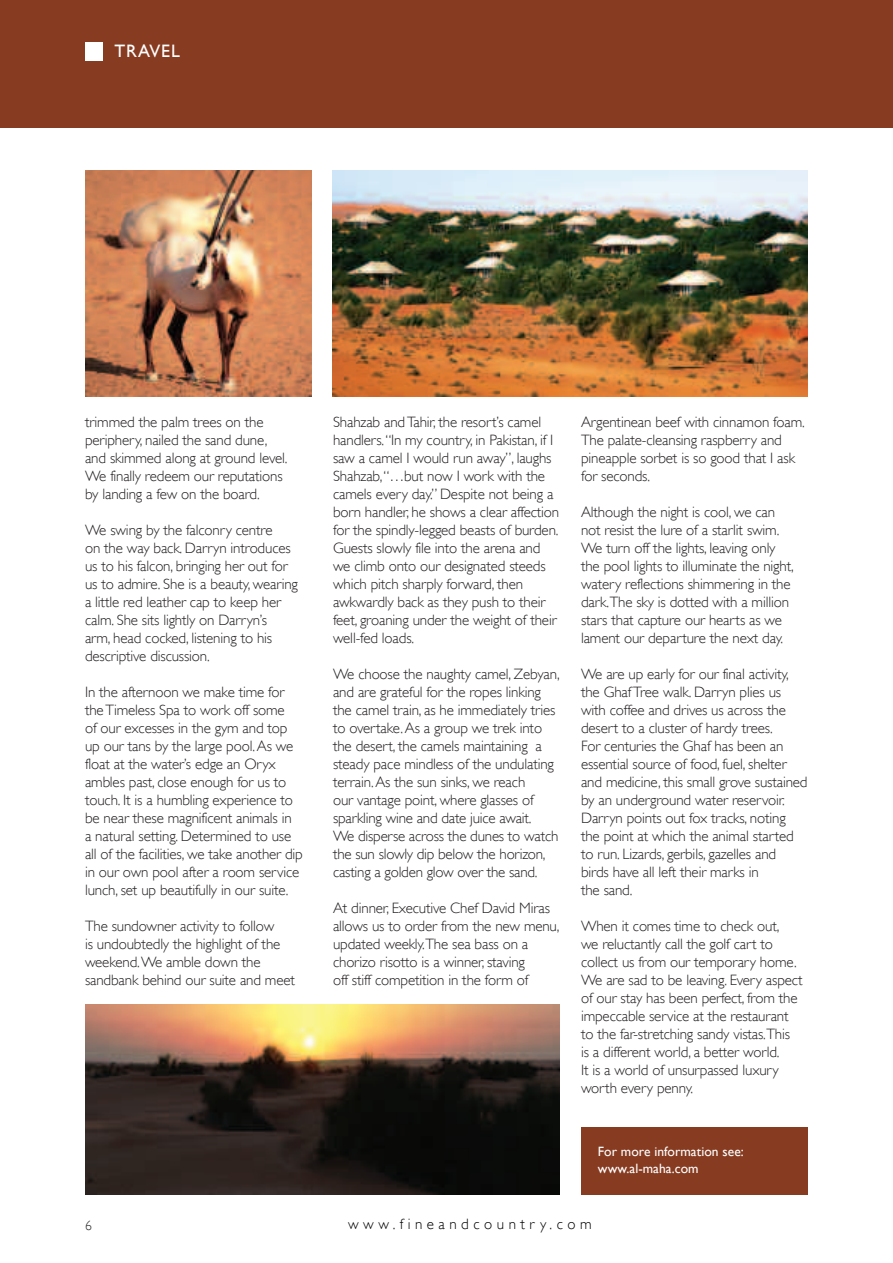
<style>
.page{position:relative;width:893px;height:1263px;background:#fff}
.page>*{position:absolute;margin:0;border:0;box-sizing:border-box;transform-origin:0 0}
.t1{font:18px "Gill Sans";letter-spacing:.05em;color:#fff}
.t2{font:300 15px/18px "Gill Sans";letter-spacing:-.01em;color:#231f20}
.t3{font:300 15px "Gill Sans";letter-spacing:.3em;color:#000}
.t4{font:13.5px/16.5px "Gill Sans";letter-spacing:.005em;color:#fff}
.t5{font:300 13.5px "Gill Sans";color:#231f20}
</style>
<div class="page">
<div style="left:0;top:0;width:893px;height:128px;background:#873c22"></div>
<div style="left:85px;top:43px;width:17px;height:18px;background:#fff"></div>
<img style="left:333px;top:170px;width:475px;height:226px">
<div style="left:581px;top:1127px;width:227px;height:67px;background:#873c22"></div>
<img style="left:85px;top:1004px;width:475px;height:190px">
<img style="left:85px;top:170px;width:226px;height:226px">
<p class="t1" style="left:115px;top:41px;width:67px">traveL</p>
<p class="t2" style="left:85px;top:413px;width:204px">trimmed the palm trees on the periphery, nailed the sand dune, and skimmed along at ground level.<br>We finally redeem our reputations by landing a few on the board.</p>
<p class="t2" style="left:85px;top:521px;width:214px">We swing by the falconry centre<br>on the way back. Darryn introduces us to his falcon, bringing her out for us to admire. She is a beauty, wearing a little red leather cap to keep her calm. She sits lightly on Darryn’s<br>arm, head cocked, listening to his descriptive discussion.</p>
<p class="t2" style="left:85px;top:683px;width:219px">In the afternoon we make time for theTimeless Spa to work off some<br>of our excesses in the gym and top up our tans by the large pool.As we float at the water’s edge an Oryx ambles past, close enough for us to touch. It is a humbling experience to be near these magnificent animals in<br>a natural setting. Determined to use all of the facilities, we take another dip in our own pool after a room service lunch, set up beautifully in our suite.</p>
<p class="t2" style="left:85px;top:917px;width:211px">The sundowner activity to follow<br>is undoubtedly the highlight of the weekend.We amble down the sandbank behind our suite and meet</p>
<p class="t2" style="left:333px;top:413px;width:228px">Shahzab andTahir, the resort’s camel handlers.“In my country, in Pakistan, if I saw a camel I would run away”, laughs Shahzab,“…but now I work with the camels every day.” Despite not being a born handler, he shows a clear affection for the spindly-legged beasts of burden.<br>Guests slowly file into the arena and we climb onto our designated steeds which pitch sharply forward, then awkwardly back as they push to their feet, groaning under the weight of their well-fed loads.</p>
<p class="t2" style="left:333px;top:665px;width:228px">We choose the naughty camel, Zebyan, and are grateful for the ropes linking the camel train, as he immediately tries to overtake.As a group we trek into the desert, the camels maintaining a steady pace mindless of the undulating terrain.As the sun sinks, we reach<br>our vantage point, where glasses of sparkling wine and date juice await.<br>We disperse across the dunes to watch the sun slowly dip below the horizon, casting a golden glow over the sand.</p>
<p class="t2" style="left:333px;top:899px;width:228px">At dinner, Executive Chef David Miras allows us to order from the new menu, updated weekly.The sea bass on a chorizo risotto is a winner, staving<br>off stiff competition in the form of</p>
<p class="t2" style="left:581px;top:413px;width:225px">Argentinean beef with cinnamon foam.<br>The palate-cleansing raspberry and pineapple sorbet is so good that I ask for seconds.</p>
<p class="t2" style="left:581px;top:503px;width:214px">Although the night is cool, we can not resist the lure of a starlit swim.<br>We turn off the lights, leaving only the pool lights to illuminate the night, watery reflections shimmering in the dark.The sky is dotted with a million stars that capture our hearts as we lament our departure the next day.</p>
<p class="t2" style="left:581px;top:665px;width:228px">We are up early for our final activity, the GhafTree walk. Darryn plies us with coffee and drives us across the desert to a cluster of hardy trees.<br>For centuries the Ghaf has been an essential source of food, fuel, shelter and medicine, this small grove sustained by an underground water reservoir.<br>Darryn points out fox tracks, noting the point at which the animal started to run. Lizards, gerbils, gazelles and birds have all left their marks in<br>the sand.</p>
<p class="t2" style="left:581px;top:917px;width:223px">When it comes time to check out,<br>we reluctantly call the golf cart to collect us from our temporary home.<br>We are sad to be leaving. Every aspect of our stay has been perfect, from the impeccable service at the restaurant to the far-stretching sandy vistas.This<br>is a different world, a better world.<br>It is a world of unsurpassed luxury worth every penny.</p>
<p class="t4" style="left:598px;top:1143px;width:147px">For more information see: www.al-maha.com</p>
<p class="t5" style="left:85px;top:1218px;width:8px">6</p>
<p class="t3" style="left:348px;top:1215px;width:245px">www.fineandcountry.com</p>
</div>
